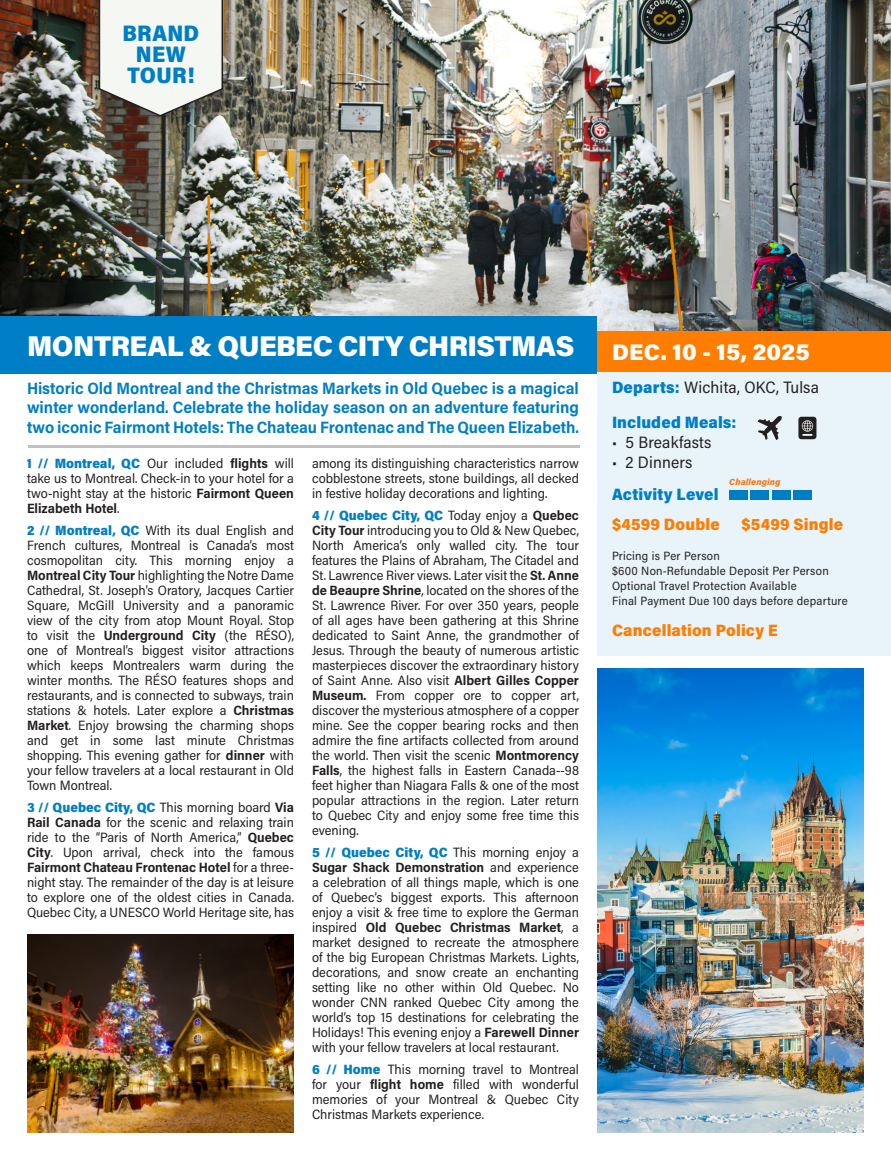
<style>
.page{position:relative;width:891px;height:1161px;background:#fff}
.page>*{position:absolute;margin:0;border:0;box-sizing:border-box;transform-origin:0 0}
.t1{font:900 28.5px "Acumin Pro";letter-spacing:-.02em;color:#fff}
.t2{font:900 22.5px "Acumin Pro";letter-spacing:.01em;color:#fff}
.t3{font:900 22.5px "Acumin Pro Semi Cond";letter-spacing:.015em;color:#007ec5}
.t4{font:700 16.5px/19.5px "Acumin Pro Semi Cond";color:#007ec5;text-align:justify}
.t5{font:16.5px "Acumin Pro Semi Cond";letter-spacing:.01em;color:#231f20}
.t6{font:900 16.5px "Acumin Pro Semi Cond";letter-spacing:.01em;color:#ff7d01}
.t7{font:900 16.5px "Acumin Pro Semi Cond";letter-spacing:.01em;color:#007ec5}
.t8{font:13.5px/15px "Acumin Pro Semi Cond";color:#231f20;text-align:justify}
.t9{font:12px "Acumin Pro Semi Cond";letter-spacing:.02em;color:#231f20}
.t10{font:italic 900 9px "Acumin Pro Semi Cond";letter-spacing:.01em;color:#f47d21}
.s1{font-weight:900;color:#007ec5}
.s2{font-weight:700}
</style>
<div class="page">
<img style="left:0;top:0;width:891px;height:331px">
<div style="left:0;top:316px;width:597px;height:58px;background:#007ec5"></div>
<div style="left:597px;top:331px;width:294px;height:42px;background:#ff7d01"></div>
<hr style="left:28px;top:445px;width:552px;height:3px;background:#c1c1bf">
<div style="left:597px;top:373px;width:294px;height:283px;background:#e8f4f9"></div>
<img style="left:597px;top:668px;width:267px;height:465px">
<img style="left:27px;top:934px;width:267px;height:199px">
<div style="left:729px;top:491px;width:19px;height:9px;background:#007ec5"></div>
<div style="left:751px;top:491px;width:18px;height:9px;background:#007ec5"></div>
<div style="left:772px;top:491px;width:18px;height:9px;background:#007ec5"></div>
<div style="left:793px;top:491px;width:19px;height:9px;background:#007ec5"></div>
<div style="left:86px;top:0;width:155px;height:137px;background:#231f20;opacity:.32"></div>
<svg style="left:98px;top:0;width:126px;height:117px"></svg>
<svg style="left:758px;top:416px;width:24px;height:24px"></svg>
<div style="left:798px;top:417px;width:18px;height:22px;background:#231f20;border-radius:3px"></div>
<svg style="left:802px;top:420px;width:11px;height:16px"></svg>
<p class="t3" style="left:122px;top:17px;width:78px">BRAND</p>
<p class="t3" style="left:136px;top:38px;width:52px">NEW</p>
<p class="t3" style="left:127px;top:59px;width:69px">TOUR!</p>
<p class="t1" style="left:27px;top:326px;width:549px">MONTREAL &amp; QUEBEC CITY CHRISTMAS</p>
<p class="t2" style="left:612px;top:336px;width:199px">DEC. 10 - 15, 2025</p>
<p class="t4" style="left:27px;top:378px;width:553px">Historic Old Montreal and the Christmas Markets in Old Quebec is a magical winter wonderland. Celebrate the holiday season on an adventure featuring two iconic Fairmont Hotels: The Chateau Frontenac and The Queen Elizabeth.</p>
<p class="t8" style="left:27px;top:456px;width:269px"><span class="s1">1 // Montreal, QC</span> Our included <span class="s2">flights</span> will take us to Montreal. Check-in to your hotel for a two-night stay at the historic <span class="s2">Fairmont Queen Elizabeth Hotel</span>.</p>
<p class="t8" style="left:27px;top:522px;width:269px"><span class="s1">2 // Montreal, QC</span> With its dual English and French cultures, Montreal is Canada’s most cosmopolitan city. This morning enjoy a <span class="s2">Montreal City Tour</span> highlighting the Notre Dame Cathedral, St. Joseph’s Oratory, Jacques Cartier Square, McGill University and a panoramic view of the city from atop Mount Royal. Stop to visit the <span class="s2">Underground City</span> (the RÉSO), one of Montreal’s biggest visitor attractions which keeps Montrealers warm during the winter months. The RÉSO features shops and restaurants, and is connected to subways, train stations &amp; hotels. Later explore a <span class="s2">Christmas Market</span>. Enjoy browsing the charming shops and get in some last minute Christmas shopping. This evening gather for <span class="s2">dinner</span> with your fellow travelers at a local restaurant in Old Town Montreal.</p>
<p class="t8" style="left:27px;top:799px;width:269px"><span class="s1">3 // Quebec City, QC</span> This morning board <span class="s2">Via Rail Canada</span> for the scenic and relaxing train ride to the “Paris of North America,” <span class="s2">Quebec City</span>. Upon arrival, check into the famous <span class="s2">Fairmont Chateau Frontenac Hotel</span> for a three&shy;night stay. The remainder of the day is at leisure to explore one of the oldest cities in Canada.<br>Quebec City, a UNESCO World Heritage site, has</p>
<p class="t8" style="left:312px;top:456px;width:269px">among its distinguishing characteristics narrow cobblestone streets, stone buildings, all decked in festive holiday decorations and lighting.</p>
<p class="t8" style="left:312px;top:507px;width:269px"><span class="s1">4 // Quebec City, QC</span> Today enjoy a <span class="s2">Quebec City Tour</span> introducing you to Old &amp; New Quebec, North America’s only walled city. The tour features the Plains of Abraham, The Citadel and St. Lawrence River views. Later visit the <span class="s2">St. Anne de Beaupre Shrine</span>, located on the shores of the St. Lawrence River. For over 350 years, people of all ages have been gathering at this Shrine dedicated to Saint Anne, the grandmother of Jesus. Through the beauty of numerous artistic masterpieces discover the extraordinary history of Saint Anne. Also visit <span class="s2">Albert Gilles Copper Museum.</span> From copper ore to copper art, discover the mysterious atmosphere of a copper mine. See the copper bearing rocks and then admire the fine artifacts collected from around the world. Then visit the scenic <span class="s2">Montmorency Falls</span>, the highest falls in Eastern Canada--98 feet higher than Niagara Falls &amp; one of the most popular attractions in the region. Later return to Quebec City and enjoy some free time this evening.</p>
<p class="t8" style="left:312px;top:844px;width:269px"><span class="s1">5 // Quebec City, QC</span> This morning enjoy a <span class="s2">Sugar Shack Demonstration</span> and experience a celebration of all things maple, which is one of Quebec’s biggest exports. This afternoon enjoy a visit &amp; free time to explore the German inspired <span class="s2">Old Quebec Christmas Market</span>, a market designed to recreate the atmosphere of the big European Christmas Markets. Lights, decorations, and snow create an enchanting setting like no other within Old Quebec. No wonder CNN ranked Quebec City among the world’s top 15 destinations for celebrating the Holidays! This evening enjoy a <span class="s2">Farewell Dinner </span>with your fellow travelers at local restaurant.</p>
<p class="t8" style="left:312px;top:1061px;width:269px"><span class="s1">6 // Home</span> This morning travel to Montreal for your <span class="s2">flight home</span> filled with wonderful memories of your Montreal &amp; Quebec City Christmas Markets experience.</p>
<p class="t5" style="left:612px;top:376px;width:209px"><span class="s1">Departs:</span> Wichita, OKC, Tulsa</p>
<p class="t7" style="left:612px;top:411px;width:126px">Included Meals:</p>
<p class="t5" style="left:612px;top:431px;width:101px">• 5 Breakfasts</p>
<p class="t5" style="left:612px;top:450px;width:82px">• 2 Dinners</p>
<p class="t7" style="left:612px;top:482px;width:108px">Activity Level</p>
<p class="t10" style="left:729px;top:475px;width:53px">Challenging</p>
<p class="t6" style="left:612px;top:513px;width:109px">$4599 Double</p>
<p class="t6" style="left:741px;top:513px;width:103px">$5499 Single</p>
<p class="t9" style="left:612px;top:547px;width:109px">Pricing is Per Person</p>
<p class="t9" style="left:612px;top:562px;width:218px">$600 Non-Refundable Deposit Per Person</p>
<p class="t9" style="left:612px;top:577px;width:186px">Optional Travel Protection Available</p>
<p class="t9" style="left:612px;top:592px;width:237px">Final Payment Due 100 days before departure</p>
<p class="t6" style="left:612px;top:619px;width:167px">Cancellation Policy E</p>
</div>
